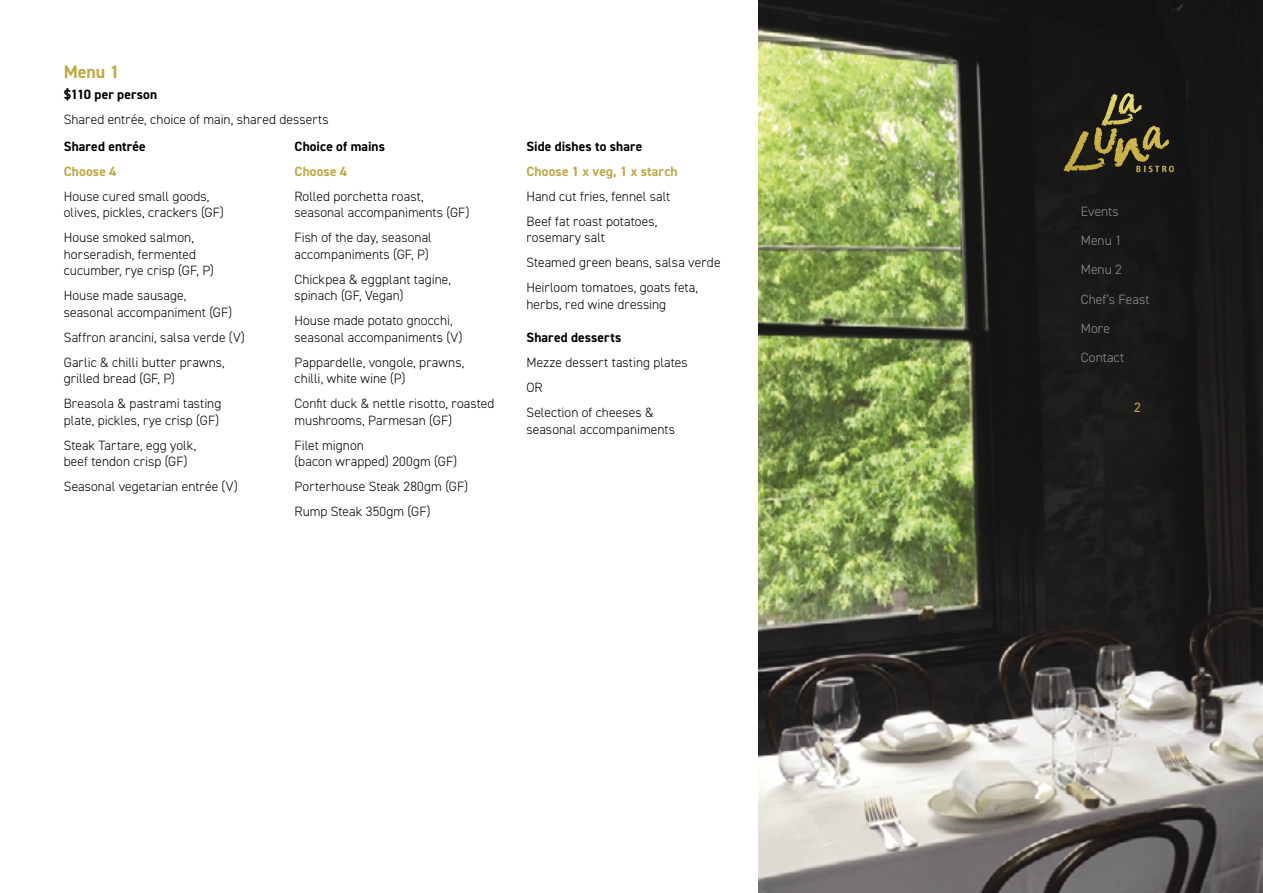
<style>
.page{position:relative;width:1263px;height:893px;background:#fff}
.page>*{position:absolute;margin:0;border:0;box-sizing:border-box;transform-origin:0 0}
.t1{font:700 18px "DIN2014";color:#c1a945}
.t2{font:300 13.5px/16.5px "DIN2014";letter-spacing:.005em;color:#000}
.t3{font:700 13.5px "DIN2014";letter-spacing:.01em;color:#000}
.t4{font:300 13.5px/29.2px "DIN2014";letter-spacing:.005em;color:#939393}
.t5{font:700 13.5px "DIN2014";letter-spacing:.01em;color:#c1a945}
.t6{font:13.5px "DIN2014";color:#c1a945}
</style>
<div class="page">
<img style="left:758px;top:0;width:505px;height:893px">
<img style="left:1117px;top:93px;width:25px;height:21px">
<h1 class="t1" style="left:64px;top:60px;width:57px">Menu 1</h1>
<p class="t3" style="left:64px;top:85px;width:95px">$110 per person</p>
<p class="t2" style="left:64px;top:111px;width:266px">Shared entrée, choice of main, shared desserts</p>
<p class="t3" style="left:64px;top:137px;width:84px">Shared entrée</p>
<p class="t5" style="left:64px;top:162px;width:54px">Choose 4</p>
<p class="t2" style="left:64px;top:188px;width:162px">House cured small goods, olives, pickles, crackers (GF)</p>
<p class="t2" style="left:64px;top:229px;width:152px">House smoked salmon, horseradish, fermented cucumber, rye crisp (GF, P)</p>
<p class="t2" style="left:64px;top:287px;width:170px">House made sausage, seasonal accompaniment (GF)</p>
<p class="t2" style="left:64px;top:325px;width:183px;line-height:25px">Saffron arancini, salsa verde (V)<br>Garlic &amp; chilli butter prawns,</p>
<p class="t2" style="left:64px;top:366px;width:159px;line-height:25px">grilled bread (GF, P)<br>Breasola &amp; pastrami tasting</p>
<p class="t2" style="left:64px;top:408px;width:157px;line-height:25px">plate, pickles, rye crisp (GF)<br>Steak Tartare, egg yolk,</p>
<p class="t2" style="left:64px;top:449px;width:175px;line-height:25px">beef tendon crisp (GF)<br>Seasonal vegetarian entrée (V)</p>
<p class="t3" style="left:294px;top:137px;width:92px">Choice of mains</p>
<p class="t5" style="left:294px;top:162px;width:54px">Choose 4</p>
<p class="t2" style="left:294px;top:188px;width:176px">Rolled porchetta roast, seasonal accompaniments (GF)</p>
<p class="t2" style="left:294px;top:229px;width:139px">Fish of the day, seasonal accompaniments (GF, P)</p>
<p class="t2" style="left:294px;top:271px;width:158px">Chickpea &amp; eggplant tagine, spinach (GF, Vegan)</p>
<p class="t2" style="left:294px;top:312px;width:170px">House made potato gnocchi, seasonal accompaniments (V)</p>
<p class="t2" style="left:294px;top:354px;width:171px">Pappardelle, vongole, prawns, chilli, white wine (P)</p>
<p class="t2" style="left:294px;top:395px;width:202px">Confit duck &amp; nettle risotto, roasted mushrooms, Parmesan (GF)</p>
<p class="t2" style="left:294px;top:437px;width:164px">Filet mignon<br>(bacon wrapped) 200gm (GF)</p>
<p class="t2" style="left:294px;top:474px;width:175px;line-height:25px">Porterhouse Steak 280gm (GF)<br>Rump Steak 350gm (GF)</p>
<p class="t3" style="left:526px;top:137px;width:117px">Side dishes to share</p>
<p class="t5" style="left:526px;top:162px;width:153px">Choose 1 x veg, 1 x starch</p>
<p class="t2" style="left:526px;top:184px;width:145px;line-height:25px">Hand cut fries, fennel salt<br>Beef fat roast potatoes,</p>
<p class="t2" style="left:526px;top:225px;width:196px;line-height:25px">rosemary salt<br>Steamed green beans, salsa verde<br>Heirloom tomatoes, goats feta,</p>
<p class="t2" style="left:526px;top:296px;width:141px">herbs, red wine dressing</p>
<p class="t3" style="left:526px;top:329px;width:96px">Shared desserts</p>
<p class="t2" style="left:526px;top:350px;width:163px;line-height:25px">Mezze dessert tasting plates<br>OR<br>Selection of cheeses &amp;</p>
<p class="t2" style="left:526px;top:421px;width:150px">seasonal accompaniments</p>
<p class="t4" style="left:1081px;top:197px;width:70px">Events<br>Menu 1<br>Menu 2<br>Chef’s Feast<br>More<br>Contact</p>
<p class="t6" style="left:1134px;top:399px;width:8px">2</p>
</div>
